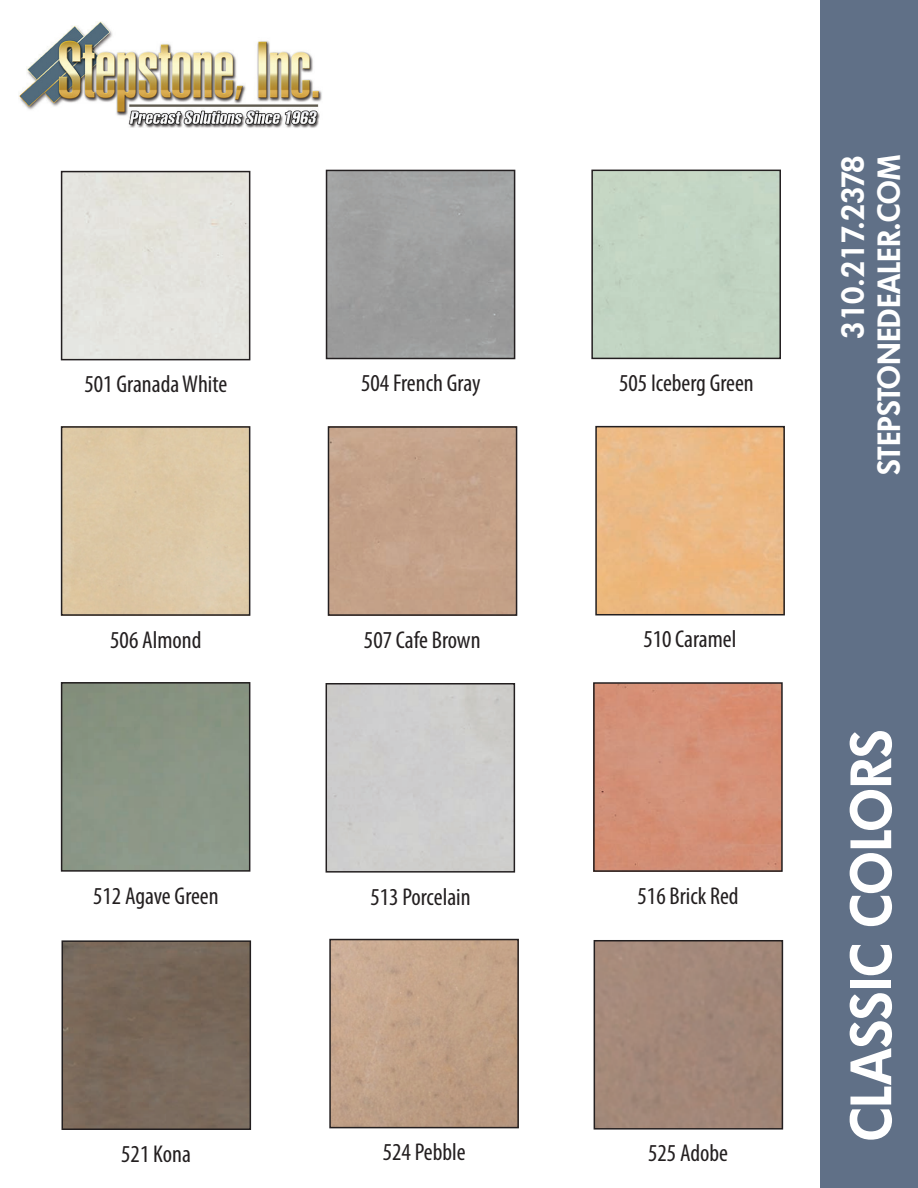
<style>
.page{position:relative;width:918px;height:1188px;background:#fff}
.page>*{position:absolute;margin:0;border:0;box-sizing:border-box;transform-origin:0 0}
.t1{font:800 54px "Futura";letter-spacing:.01em;color:#fff}
.t2{font:800 30px/36px "Futura";color:#fff;text-align:right}
.t3{font:condensed 24.45px "Myriad Pro";color:#231f20}
</style>
<div class="page">
<div style="left:820px;top:0;width:98px;height:1188px;background:#607087"></div>
<img style="left:19px;top:22px;width:303px;height:106px">
<div style="left:326px;top:170px;width:189px;height:189px;border:2px solid #231f20"></div>
<div style="left:594px;top:940px;width:189px;height:190px;border:2px solid #231f20"></div>
<div style="left:61px;top:171px;width:189px;height:189px;border:2px solid #231f20"></div>
<div style="left:328px;top:426px;width:189px;height:190px;border:2px solid #231f20"></div>
<img style="left:596px;top:685px;width:184px;height:184px">
<div style="left:593px;top:682px;width:190px;height:190px;border:2px solid #231f20"></div>
<div style="left:326px;top:683px;width:189px;height:190px;border:2px solid #231f20"></div>
<div style="left:329px;top:939px;width:190px;height:189px;border:2px solid #231f20"></div>
<div style="left:591px;top:170px;width:190px;height:189px;border:2px solid #231f20"></div>
<div style="left:61px;top:426px;width:189px;height:190px;border:2px solid #231f20"></div>
<div style="left:595px;top:426px;width:190px;height:189px;border:2px solid #231f20"></div>
<div style="left:61px;top:682px;width:189px;height:190px;border:2px solid #231f20"></div>
<div style="left:65px;top:943px;width:183px;height:184px;background:#79695b"></div>
<div style="left:62px;top:940px;width:189px;height:190px;border:2px solid #231f20"></div>
<p class="t3" style="left:84px;top:369px;width:144px">501 Granada White</p>
<p class="t3" style="left:361px;top:368px;width:121px">504 French Gray</p>
<p class="t3" style="left:619px;top:368px;width:136px">505 Iceberg Green</p>
<p class="t3" style="left:110px;top:625px;width:93px">506 Almond</p>
<p class="t3" style="left:643px;top:625px;width:95px">510 Caramel</p>
<p class="t3" style="left:364px;top:625px;width:118px">507 Cafe Brown</p>
<p class="t3" style="left:93px;top:881px;width:127px">512 Agave Green</p>
<p class="t3" style="left:121px;top:1139px;width:71px">521 Kona</p>
<p class="t3" style="left:371px;top:882px;width:102px">513 Porcelain</p>
<p class="t3" style="left:638px;top:881px;width:103px">516 Brick Red</p>
<p class="t3" style="left:383px;top:1137px;width:84px">524 Pebble</p>
<p class="t3" style="left:648px;top:1139px;width:81px">525 Adobe</p>
<p class="t2" style="left:834px;top:475px;width:322px;rotate:-90deg">310.217.2378<br>STEPSTONEDEALER.COM</p>
<p class="t1" style="left:835px;top:1141px;width:413px;rotate:-90deg">CLASSIC COLORS</p>
</div>
